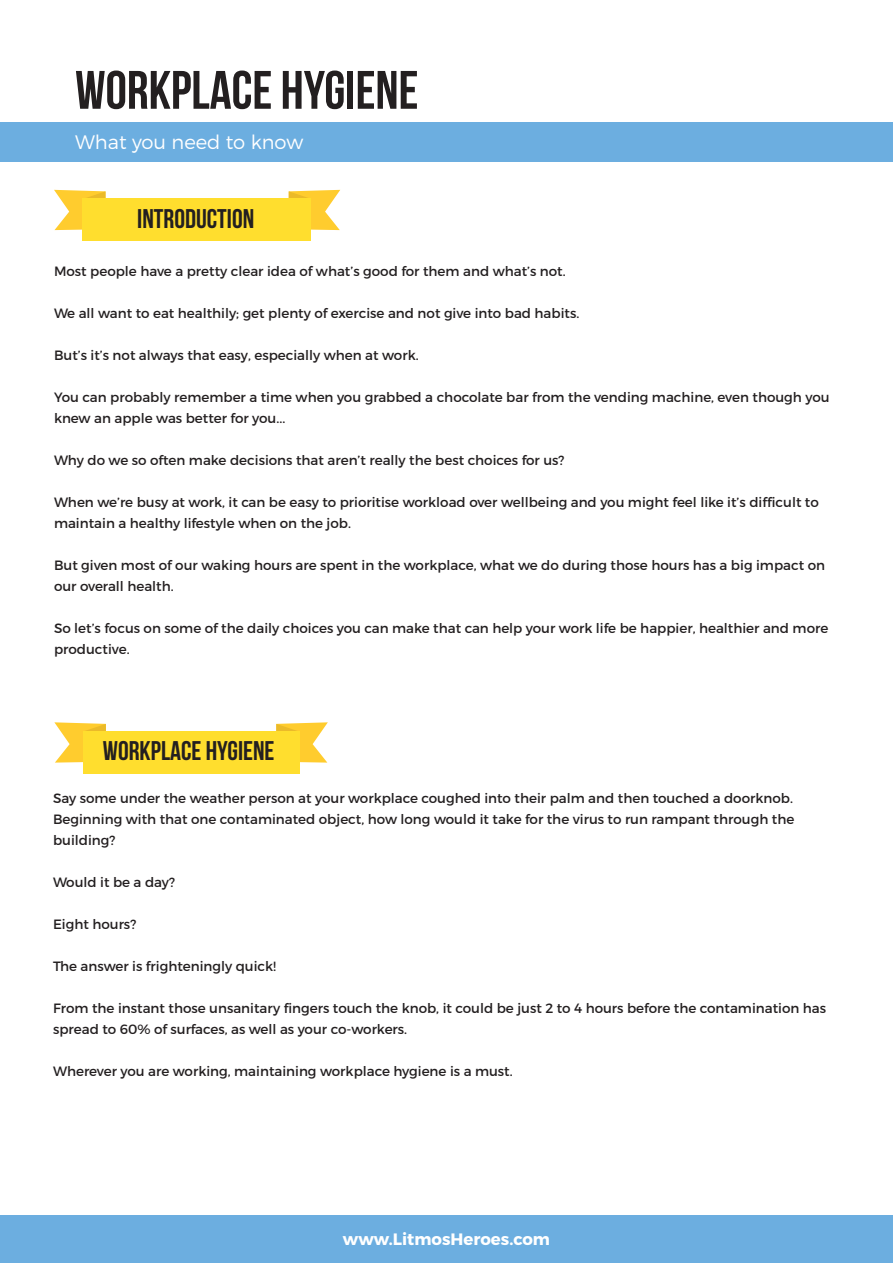
<style>
.page{position:relative;width:893px;height:1263px;background:#fff}
.page>*{position:absolute;margin:0;border:0;box-sizing:border-box;transform-origin:0 0}
.t1{font:700 54px "Bebas Neue";color:#231f20}
.t2{font:700 27px "Bebas Neue";color:#231f20}
.t3{font:300 19.5px "Montserrat";color:#fff}
.t4{font:700 16.5px "Montserrat";color:#fff}
.t5{font:13.5px/21px "Montserrat";color:#231f20}
</style>
<div class="page">
<div style="left:0;top:1215px;width:893px;height:48px;background:#6caee0"></div>
<svg style="left:54px;top:190px;width:52px;height:40px"></svg>
<svg style="left:289px;top:190px;width:51px;height:40px"></svg>
<div style="left:82px;top:199px;width:229px;height:42px;background:#ffde2e"></div>
<div style="left:0;top:123px;width:893px;height:39px;background:#6caee0"></div>
<svg style="left:54px;top:722px;width:52px;height:41px"></svg>
<svg style="left:276px;top:722px;width:52px;height:41px"></svg>
<div style="left:83px;top:731px;width:216px;height:42px;background:#ffde2e"></div>
<p class="t1" style="left:75px;top:60px;width:345px">WORKPLACE HYGIENE</p>
<p class="t3" style="left:75px;top:130px;width:230px">What you need to know</p>
<p class="t2" style="left:137px;top:204px;width:118px">INTRODUCTION</p>
<p class="t5" style="left:54px;top:260px;width:513px">Most people have a pretty clear idea of what’s good for them and what’s not.</p>
<p class="t5" style="left:54px;top:302px;width:527px">We all want to eat healthily; get plenty of exercise and not give into bad habits.</p>
<p class="t5" style="left:54px;top:344px;width:366px">But’s it’s not always that easy, especially when at work.</p>
<p class="t5" style="left:54px;top:386px;width:777px">You can probably remember a time when you grabbed a chocolate bar from the vending machine, even though you knew an apple was better for you...</p>
<p class="t5" style="left:54px;top:449px;width:512px">Why do we so often make decisions that aren’t really the best choices for us?</p>
<p class="t5" style="left:54px;top:491px;width:766px">When we’re busy at work, it can be easy to prioritise workload over wellbeing and you might feel like it’s difficult to maintain a healthy lifestyle when on the job.</p>
<p class="t5" style="left:54px;top:554px;width:773px">But given most of our waking hours are spent in the workplace, what we do during those hours has a big impact on our overall health.</p>
<p class="t5" style="left:54px;top:617px;width:776px">So let’s focus on some of the daily choices you can make that can help your work life be happier, healthier and more productive.</p>
<p class="t2" style="left:103px;top:736px;width:173px">WORKPLACE HYGIENE</p>
<p class="t5" style="left:53px;top:787px;width:743px;text-align:justify">Say some under the weather person at your workplace coughed into their palm and then touched a doorknob.<br>Beginning with that one contaminated object, how long would it take for the virus to run rampant through the building?</p>
<p class="t5" style="left:53px;top:871px;width:124px">Would it be a day?</p>
<p class="t5" style="left:53px;top:913px;width:85px">Eight hours?</p>
<p class="t5" style="left:53px;top:955px;width:225px">The answer is frighteningly quick!</p>
<p class="t5" style="left:53px;top:997px;width:775px">From the instant those unsanitary fingers touch the knob, it could be just 2 to 4 hours before the contamination has spread to 60% of surfaces, as well as your co-workers.</p>
<p class="t5" style="left:53px;top:1060px;width:461px">Wherever you are working, maintaining workplace hygiene is a must.</p>
<p class="t4" style="left:343px;top:1228px;width:209px">www.LitmosHeroes.com</p>
</div>
